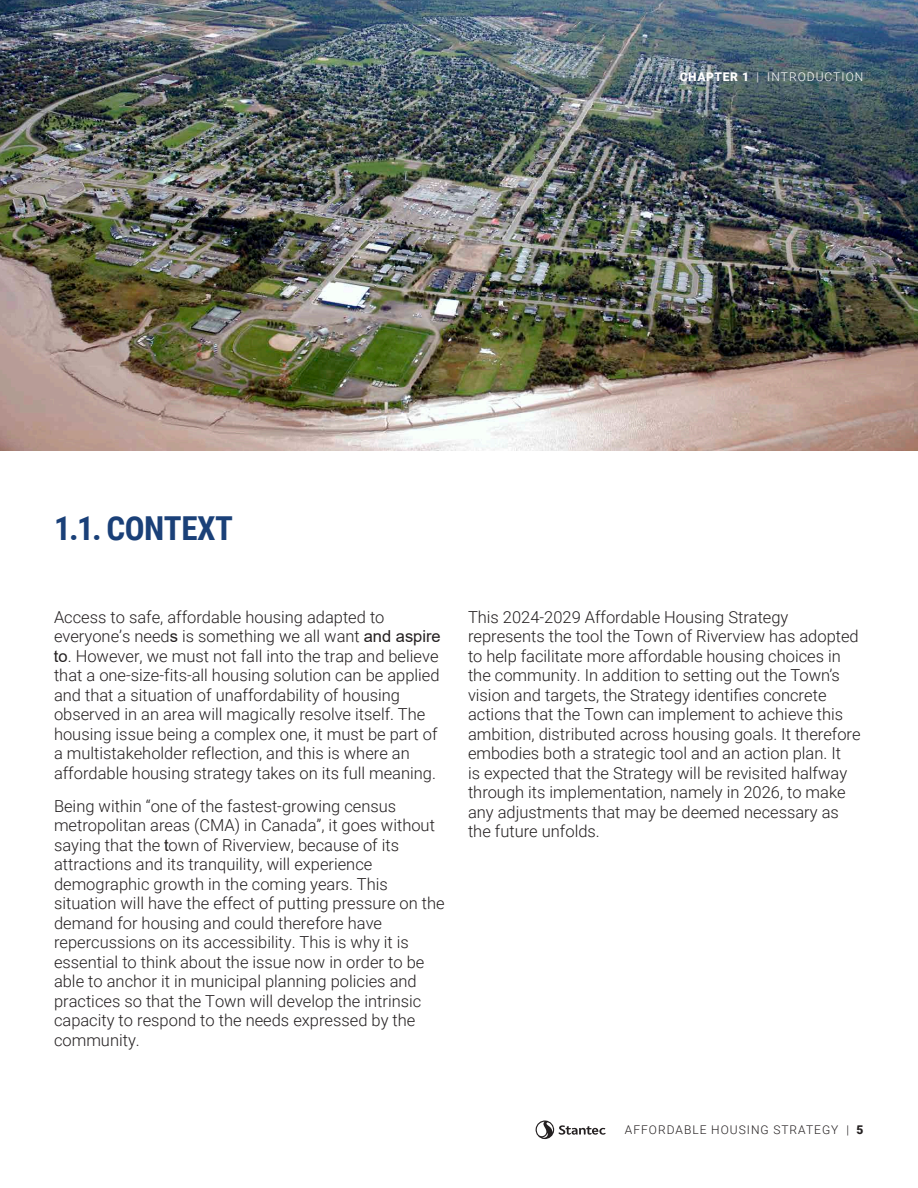
<style>
.page{position:relative;width:918px;height:1188px;background:#fff}
.page>*{position:absolute;margin:0;border:0;box-sizing:border-box;transform-origin:0 0}
.Texte{font:700 33px "Roboto Condensed";letter-spacing:-.015em;color:#1a4078}
.Texte-2{font:300 16.5px/19.5px "Roboto";color:#231f20}
.t1{font:300 12px "Roboto";letter-spacing:.085em;color:#231f20}
.t2{font:300 12px "Roboto";letter-spacing:.085em;color:#fff}
.s1{font-weight:900}
.s2{font-family:"Arial";font-weight:400}
</style>
<div class="page">
<svg style="left:535px;top:1120px;width:71px;height:19px"></svg>
<img style="left:0;top:0;width:918px;height:451px">
<p class="t2" style="left:680px;top:68px;width:185px"><span class="s1">CHAPTER 1</span> | INTRODUCTION</p>
<p class="Texte" style="left:54px;top:505px;width:180px">1.1. CONTEXT</p>
<p class="Texte-2" style="left:54px;top:607px;width:388px">Access to safe, affordable housing adapted to everyone’s need<span class="s2">s</span> is something we all want <span class="s2">and aspire to</span>. However, we must not fall into the trap and believe that a one-size-fits-all housing solution can be applied and that a situation of unaffordability of housing observed in an area will magically resolve itself. The housing issue being a complex one, it must be part of a multistakeholder reflection, and this is where an affordable housing strategy takes on its full meaning.</p>
<p class="Texte-2" style="left:54px;top:796px;width:392px">Being within “one of the fastest-growing census metropolitan areas (CMA) in Canada”, it goes without saying that the <span class="s2">t</span>own of Riverview, because of its attractions and its tranquility, will experience demographic growth in the coming years. This situation will have the effect of putting pressure on the demand for housing and could therefore have repercussions on its accessibility. This is why it is essential to think about the issue now in order to be able to anchor it in municipal planning policies and practices so that the Town will develop the intrinsic capacity to respond to the needs expressed by the community.</p>
<p class="Texte-2" style="left:468px;top:607px;width:394px">This 2024-2029 Affordable Housing Strategy represents the tool the Town of Riverview has adopted to help facilitate more affordable housing choices in the community. In addition to setting out the Town’s vision and targets, the Strategy identifies concrete actions that the Town can implement to achieve this ambition, distributed across housing goals. It therefore embodies both a strategic tool and an action plan. It<br>is expected that the Strategy will be revisited halfway through its implementation, namely in 2026, to make any adjustments that may be deemed necessary as the future unfolds.</p>
<p class="t1" style="left:625px;top:1122px;width:240px">AFFORDABLE HOUSING STRATEGY | <span class="s1">5</span></p>
</div>
